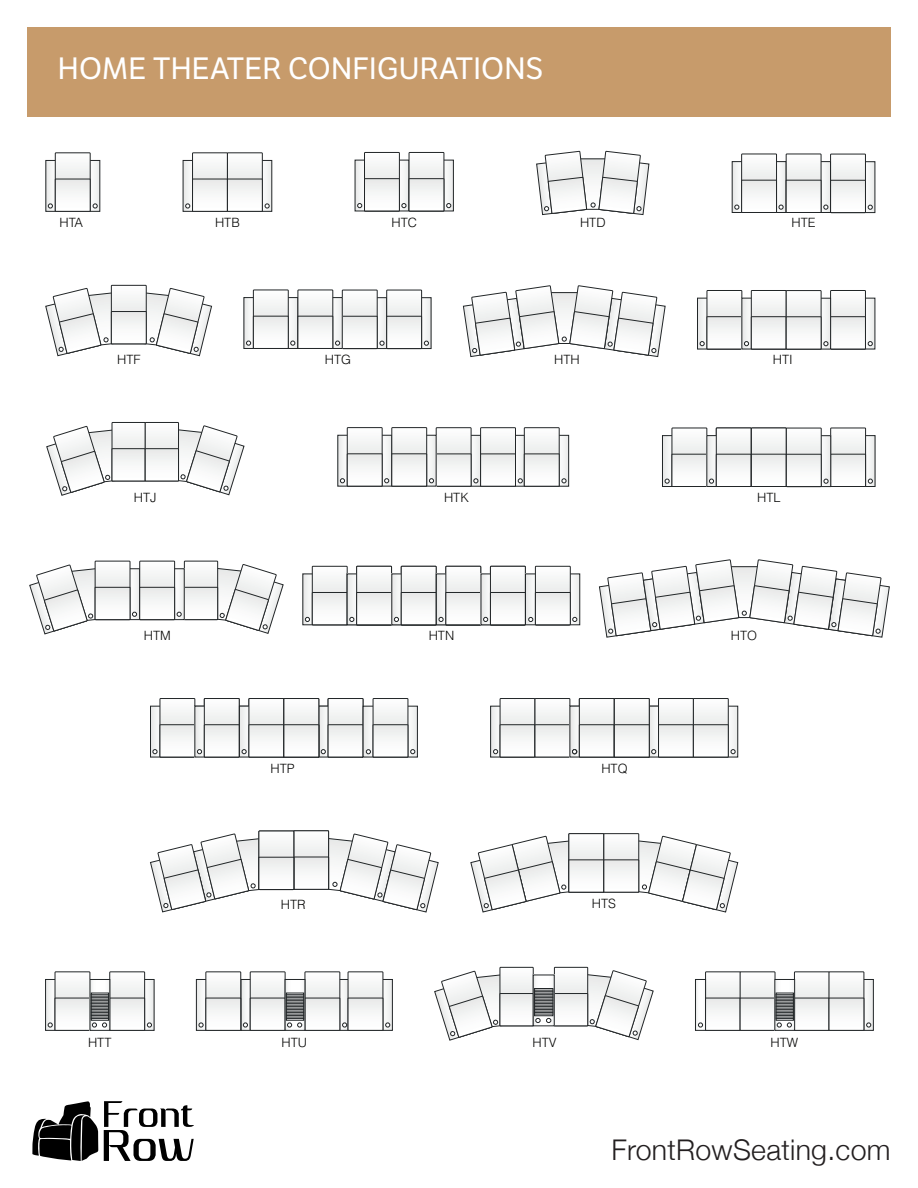
<style>
.page{position:relative;width:918px;height:1188px;background:#fff}
.page>*{position:absolute;margin:0;border:0;box-sizing:border-box;transform-origin:0 0}
.t1{font:30px "LFT Etica";letter-spacing:.01em;color:#fff}
.t2{font:300 28.5px "Helvetica Neue";letter-spacing:.01em;color:#231f20}
.t3{font:300 12.75px "Helvetica";color:#050504}
</style>
<div class="page">
<div style="left:27px;top:27px;width:864px;height:89px;background:#c79b6b"></div>
<svg style="left:32px;top:1101px;width:66px;height:60px"></svg>
<svg style="left:104px;top:1101px;width:90px;height:60px"></svg>
<svg style="left:45px;top:285px;width:167px;height:71px"></svg>
<div style="left:111px;top:311px;width:35px;height:33px;border:1px solid #222628"></div>
<svg style="left:246px;top:290px;width:183px;height:59px"></svg>
<svg style="left:463px;top:285px;width:202px;height:72px"></svg>
<svg style="left:699px;top:300px;width:1px;height:47px"></svg>
<div style="left:697px;top:298px;width:44px;height:51px;border:1px solid #222628"></div>
<svg style="left:872px;top:300px;width:1px;height:47px"></svg>
<svg style="left:700px;top:290px;width:172px;height:59px"></svg>
<svg style="left:46px;top:422px;width:198px;height:74px"></svg>
<svg style="left:566px;top:437px;width:1px;height:47px"></svg>
<div style="left:525px;top:435px;width:44px;height:51px;border:1px solid #222628"></div>
<svg style="left:340px;top:428px;width:226px;height:58px"></svg>
<svg style="left:664px;top:438px;width:1px;height:47px"></svg>
<div style="left:662px;top:436px;width:44px;height:51px;border:1px solid #222628"></div>
<svg style="left:665px;top:428px;width:208px;height:59px"></svg>
<svg style="left:185px;top:162px;width:1px;height:47px"></svg>
<svg style="left:269px;top:162px;width:1px;height:47px"></svg>
<div style="left:228px;top:160px;width:44px;height:51px;border:1px solid #222628"></div>
<svg style="left:186px;top:153px;width:83px;height:58px"></svg>
<svg style="left:451px;top:162px;width:1px;height:47px"></svg>
<div style="left:410px;top:160px;width:44px;height:51px;border:1px solid #222628"></div>
<svg style="left:358px;top:152px;width:93px;height:59px"></svg>
<svg style="left:536px;top:150px;width:113px;height:66px"></svg>
<svg style="left:872px;top:164px;width:1px;height:47px"></svg>
<svg style="left:735px;top:154px;width:137px;height:59px"></svg>
<svg style="left:48px;top:153px;width:49px;height:58px"></svg>
<svg style="left:29px;top:561px;width:254px;height:73px"></svg>
<svg style="left:577px;top:576px;width:1px;height:47px"></svg>
<div style="left:536px;top:574px;width:44px;height:51px;border:1px solid #222628"></div>
<svg style="left:305px;top:566px;width:272px;height:59px"></svg>
<svg style="left:599px;top:559px;width:291px;height:79px"></svg>
<svg style="left:150px;top:831px;width:288px;height:81px"></svg>
<div style="left:259px;top:857px;width:35px;height:33px;border:1px solid #222628"></div>
<svg style="left:471px;top:834px;width:267px;height:78px"></svg>
<div style="left:604px;top:860px;width:35px;height:32px;border:1px solid #222628"></div>
<svg style="left:415px;top:708px;width:1px;height:47px"></svg>
<div style="left:374px;top:706px;width:44px;height:51px;border:1px solid #222628"></div>
<svg style="left:152px;top:708px;width:1px;height:47px"></svg>
<div style="left:150px;top:706px;width:44px;height:51px;border:1px solid #222628"></div>
<svg style="left:153px;top:699px;width:262px;height:58px"></svg>
<div style="left:284px;top:725px;width:35px;height:32px;border:1px solid #222628"></div>
<svg style="left:735px;top:708px;width:1px;height:47px"></svg>
<div style="left:694px;top:706px;width:44px;height:51px;border:1px solid #222628"></div>
<svg style="left:493px;top:699px;width:242px;height:58px"></svg>
<div style="left:46px;top:979px;width:44px;height:51px;background:#ededed"></div>
<div style="left:45px;top:979px;width:45px;height:51px;border:1px solid #222628"></div>
<svg style="left:48px;top:972px;width:104px;height:58px"></svg>
<svg style="left:198px;top:981px;width:1px;height:47px"></svg>
<div style="left:196px;top:979px;width:45px;height:51px;border:1px solid #222628"></div>
<div style="left:349px;top:979px;width:43px;height:51px;background:#edeeee"></div>
<div style="left:349px;top:979px;width:44px;height:51px;border:1px solid #222628"></div>
<svg style="left:199px;top:972px;width:191px;height:58px"></svg>
<svg style="left:434px;top:967px;width:219px;height:73px"></svg>
<div style="left:695px;top:979px;width:11px;height:51px;background:#f6f7f6"></div>
<div style="left:695px;top:979px;width:11px;height:51px;border:1px solid #222628"></div>
<svg style="left:698px;top:972px;width:173px;height:58px"></svg>
<p class="t1" style="left:58px;top:51px;width:487px">HOME THEATER CONFIGURATIONS</p>
<p class="t3" style="left:59px;top:215px;width:25px">HTA</p>
<p class="t3" style="left:215px;top:215px;width:26px">HTB</p>
<p class="t3" style="left:391px;top:215px;width:27px">HTC</p>
<p class="t3" style="left:580px;top:215px;width:27px">HTD</p>
<p class="t3" style="left:791px;top:215px;width:26px">HTE</p>
<p class="t3" style="left:117px;top:352px;width:25px">HTF</p>
<p class="t3" style="left:325px;top:352px;width:28px">HTG</p>
<p class="t3" style="left:554px;top:352px;width:27px">HTH</p>
<p class="t3" style="left:773px;top:352px;width:21px">HTI</p>
<p class="t3" style="left:134px;top:489px;width:24px">HTJ</p>
<p class="t3" style="left:444px;top:489px;width:26px">HTK</p>
<p class="t3" style="left:757px;top:489px;width:25px">HTL</p>
<p class="t3" style="left:144px;top:628px;width:28px">HTM</p>
<p class="t3" style="left:429px;top:628px;width:27px">HTN</p>
<p class="t3" style="left:731px;top:628px;width:28px">HTO</p>
<p class="t3" style="left:270px;top:760px;width:26px">HTP</p>
<p class="t3" style="left:601px;top:760px;width:28px">HTQ</p>
<p class="t3" style="left:281px;top:896px;width:26px">HTR</p>
<p class="t3" style="left:592px;top:896px;width:26px">HTS</p>
<p class="t3" style="left:88px;top:1034px;width:25px">HTT</p>
<p class="t3" style="left:282px;top:1034px;width:27px">HTU</p>
<p class="t3" style="left:533px;top:1034px;width:26px">HTV</p>
<p class="t3" style="left:771px;top:1034px;width:29px">HTW</p>
<h2 class="t2" style="left:611px;top:1127px;width:281px">FrontRowSeating.com</h2>
</div>
